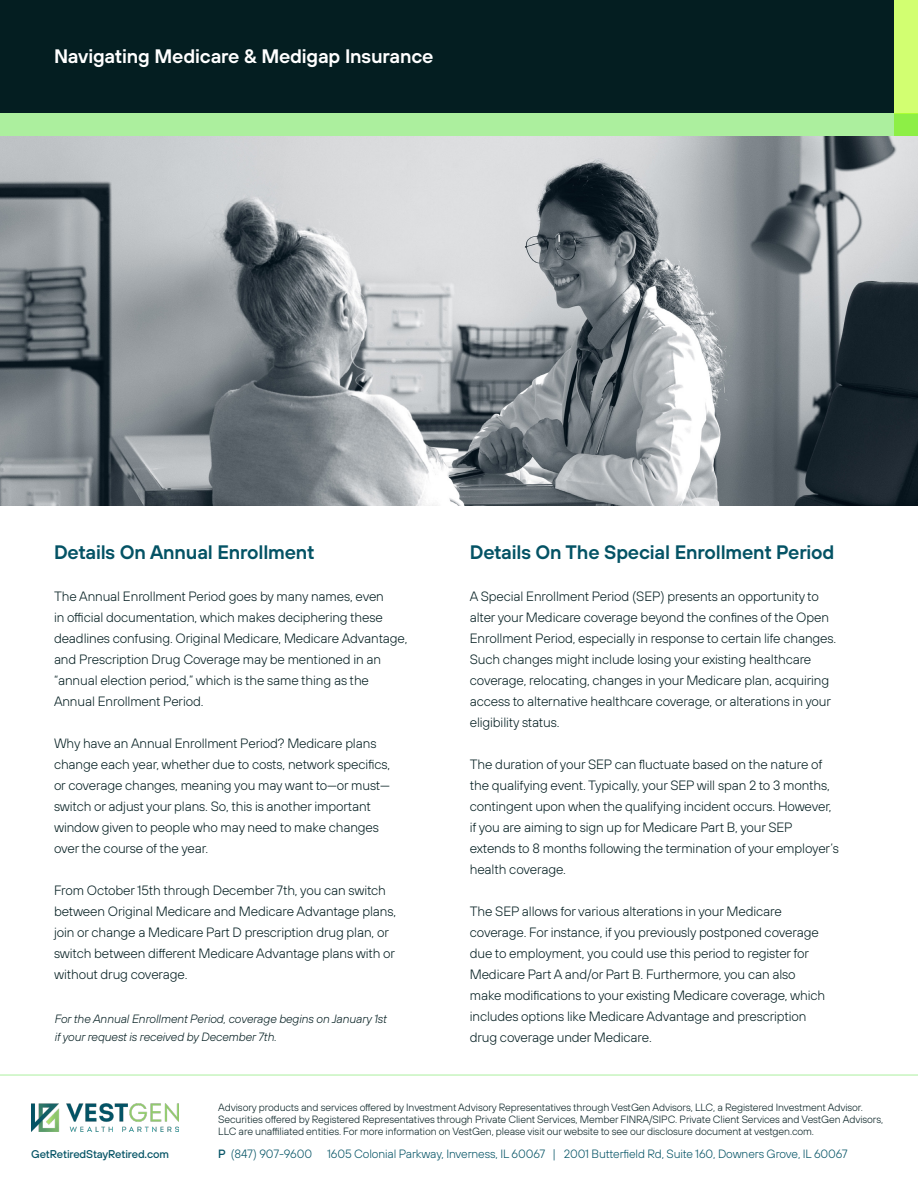
<style>
.page{position:relative;width:918px;height:1188px;background:#fff}
.page>*{position:absolute;margin:0;border:0;box-sizing:border-box;transform-origin:0 0}
.Content_Title{font:19.5px "TT Hoves Pro Dm Bd";letter-spacing:-.01em;color:#045365}
.t1{font:19.5px "TT Hoves Pro Dm Bd";letter-spacing:-.01em;color:#fff}
.Body_VestGen{font:300 13.5px/21px "TT Hoves Pro";letter-spacing:-.01em;color:#041e21}
.t2{font:300 12px "TT Hoves Pro";letter-spacing:-.01em;color:#045365}
.Body_VestGen-2{font:italic 300 12px/18px "TT Hoves Pro";letter-spacing:-.01em;color:#041e21}
.t3{font:500 11.25px "TT Hoves Pro";letter-spacing:-.01em;color:#045365}
.t4{font:300 10.5px/12px "TT Hoves Pro";letter-spacing:-.01em;color:#041e21}
.s1{font-weight:500}
</style>
<div class="page">
<div style="left:0;top:0;width:918px;height:136px;background:#041e21"></div>
<div style="left:0;top:113px;width:918px;height:24px;background:#acef9e"></div>
<div style="left:894px;top:0;width:24px;height:114px;background:#d2ff71"></div>
<div style="left:894px;top:113px;width:24px;height:24px;background:#8def46"></div>
<img style="left:31px;top:1103px;width:147px;height:28px">
<hr style="left:0;top:1075px;width:918px;height:1px;background:#acef9e">
<img style="left:0;top:136px;width:918px;height:370px">
<h1 class="t1" style="left:54px;top:42px;width:381px">Navigating Medicare &amp; Medigap Insurance</h1>
<p class="Content_Title" style="left:54px;top:538px;width:262px">Details On Annual Enrollment</p>
<p class="Body_VestGen" style="left:54px;top:586px;width:355px">The Annual Enrollment Period goes by many names, even<br>in official documentation, which makes deciphering these deadlines confusing. Original Medicare, Medicare Advantage, and Prescription Drug Coverage may be mentioned in an “annual election period,” which is the same thing as the Annual Enrollment Period.</p>
<p class="Body_VestGen" style="left:54px;top:733px;width:338px">Why have an Annual Enrollment Period? Medicare plans change each year, whether due to costs, network specifics, or coverage changes, meaning you may want to—or must— switch or adjust your plans. So, this is another important window given to people who may need to make changes over the course of the year.</p>
<p class="Body_VestGen" style="left:54px;top:880px;width:344px">From October 15th through December 7th, you can switch between Original Medicare and Medicare Advantage plans, join or change a Medicare Part D prescription drug plan, or switch between different Medicare Advantage plans with or without drug coverage.</p>
<p class="Body_VestGen-2" style="left:55px;top:1010px;width:334px">For the Annual Enrollment Period, coverage begins on January 1st if your request is received by December 7th.</p>
<p class="Content_Title" style="left:470px;top:538px;width:366px">Details On The Special Enrollment Period</p>
<p class="Body_VestGen" style="left:470px;top:586px;width:368px">A Special Enrollment Period (SEP) presents an opportunity to alter your Medicare coverage beyond the confines of the Open Enrollment Period, especially in response to certain life changes.<br>Such changes might include losing your existing healthcare coverage, relocating, changes in your Medicare plan, acquiring access to alternative healthcare coverage, or alterations in your eligibility status.</p>
<p class="Body_VestGen" style="left:470px;top:754px;width:371px">The duration of your SEP can fluctuate based on the nature of the qualifying event. Typically, your SEP will span 2 to 3 months, contingent upon when the qualifying incident occurs. However, if you are aiming to sign up for Medicare Part B, your SEP extends to 8 months following the termination of your employer’s health coverage.</p>
<p class="Body_VestGen" style="left:470px;top:901px;width:357px">The SEP allows for various alterations in your Medicare coverage. For instance, if you previously postponed coverage due to employment, you could use this period to register for Medicare Part A and/or Part B. Furthermore, you can also make modifications to your existing Medicare coverage, which includes options like Medicare Advantage and prescription drug coverage under Medicare.</p>
<p class="t4" style="left:218px;top:1102px;width:666px">Advisory products and services offered by Investment Advisory Representatives through VestGen Advisors, LLC, a Registered Investment Advisor.<br>Securities offered by Registered Representatives through Private Client Services, Member FINRA/SIPC. Private Client Services and VestGen Advisors,<br>LLC are unaffiliated entities. For more information on VestGen, please visit our website to see our disclosure document at vestgen.com.</p>
<p class="t3" style="left:31px;top:1146px;width:139px">GetRetiredStayRetired.com</p>
<p class="t2" style="left:218px;top:1147px;width:631px"><span class="s1">P</span> (847) 907-9600 1605 Colonial Parkway, Inverness, IL 60067 | 2001 Butterfield Rd, Suite 160, Downers Grove, IL 60067</p>
</div>
